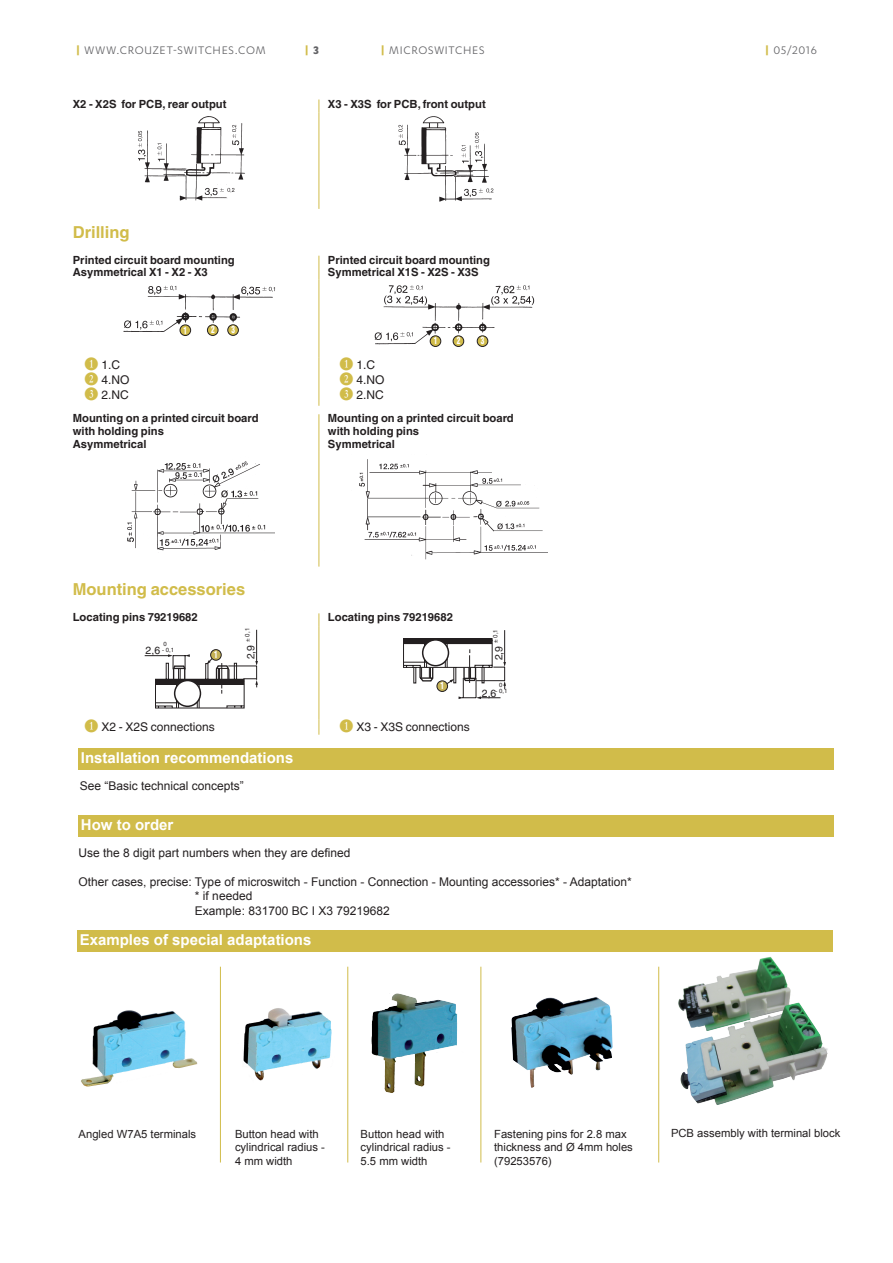
<style>
.page{position:relative;width:893px;height:1263px;background:#fff}
.page>*{position:absolute;margin:0;border:0;box-sizing:border-box;transform-origin:0 0}
.t1{font:700 16.5px "Helvetica";color:#d1bc4a}
.t2{font:700 15px "Arial";color:#fff}
.t3{font:12.75px "Karbon";letter-spacing:.06em;color:#636366}
.t4{font:700 12.75px "Karbon";color:#d1bc4a}
.t5{font:12px/14.4px "Arial";color:#231f20}
.t6{font:12px/15px "Helvetica";color:#231f20}
.t7{font:700 11.25px/12.8px "Helvetica";color:#231f20}
.t8{font:11.25px/13.5px "Arial";color:#231f20}
.t9{font:10.5px "Helvetica";color:#231f20}
.t10{font:10.5px "Helvetica Neue";color:#231f20}
.t11{font:900 condensed 9.75px "Helvetica";color:#fff;scale:.75 1}
.t12{font:6.15px "Helvetica Neue";color:#231f20}
.t13{font:6.15px "Helvetica";color:#231f20}
.t14{font:6px/6px "Helvetica";color:#231f20}
.s1{font-weight:700;color:#d1bc4a}
.s2{color:#636366}
.s3{font-family:"Numberpile";font-size:15px;color:#d1bc4a}
.s4{font-size:10.5px}
</style>
<div class="page">
<svg style="left:319px;top:99px;width:1px;height:13px"></svg>
<hr style="left:319px;top:112px;width:1px;height:97px;background:#d1bc4a">
<img style="left:138px;top:116px;width:107px;height:85px">
<img style="left:398px;top:116px;width:96px;height:86px">
<hr style="left:319px;top:280px;width:1px;height:78px;background:#d1bc4a">
<hr style="left:319px;top:358px;width:1px;height:48px;background:#d1bc4a">
<img style="left:123px;top:285px;width:152px;height:47px">
<div style="left:177px;top:328px;width:78px;height:14px;background:#fff"></div>
<div style="left:180px;top:325px;width:11px;height:10px;background:#d1bc4a;border-radius:50%"></div>
<div style="left:180px;top:324px;width:11px;height:12px;border:1px solid #231f20;border-radius:50%"></div>
<div style="left:207px;top:325px;width:11px;height:10px;background:#d1bc4a;border-radius:50%"></div>
<div style="left:207px;top:324px;width:11px;height:12px;border:1px solid #231f20;border-radius:50%"></div>
<div style="left:228px;top:325px;width:10px;height:10px;background:#d1bc4a;border-radius:50%"></div>
<div style="left:227px;top:324px;width:12px;height:12px;border:1px solid #231f20;border-radius:50%"></div>
<img style="left:374px;top:285px;width:161px;height:60px">
<div style="left:425px;top:338px;width:71px;height:13px;background:#fff"></div>
<div style="left:430px;top:336px;width:11px;height:10px;background:#d1bc4a;border-radius:50%"></div>
<div style="left:430px;top:335px;width:11px;height:12px;border:1px solid #231f20;border-radius:50%"></div>
<div style="left:453px;top:336px;width:11px;height:10px;background:#d1bc4a;border-radius:50%"></div>
<div style="left:453px;top:335px;width:11px;height:12px;border:1px solid #231f20;border-radius:50%"></div>
<div style="left:477px;top:336px;width:11px;height:10px;background:#d1bc4a;border-radius:50%"></div>
<div style="left:477px;top:335px;width:11px;height:12px;border:1px solid #231f20;border-radius:50%"></div>
<hr style="left:319px;top:414px;width:1px;height:37px;background:#d1bc4a">
<hr style="left:319px;top:451px;width:1px;height:116px;background:#d1bc4a">
<img style="left:127px;top:461px;width:147px;height:90px">
<img style="left:359px;top:459px;width:188px;height:101px">
<hr style="left:319px;top:626px;width:1px;height:94px;background:#d1bc4a">
<svg style="left:319px;top:720px;width:1px;height:15px"></svg>
<hr style="left:256px;top:630px;width:1px;height:32px;background:#231f20">
<div style="left:211px;top:650px;width:10px;height:10px;background:#c5b256;border-radius:50%"></div>
<div style="left:210px;top:649px;width:12px;height:12px;border:1px solid #231f20;border-radius:50%"></div>
<svg style="left:145px;top:654px;width:113px;height:54px"></svg>
<div style="left:156px;top:679px;width:88px;height:5px;background:#231f20"></div>
<div style="left:175px;top:680px;width:25px;height:26px;background:#fff;border-radius:50%"></div>
<div style="left:174px;top:680px;width:27px;height:27px;border:1px solid #231f20;border-radius:50%"></div>
<hr style="left:504px;top:630px;width:1px;height:33px;background:#231f20">
<svg style="left:403px;top:638px;width:103px;height:61px"></svg>
<div style="left:404px;top:638px;width:88px;height:6px;background:#231f20"></div>
<div style="left:423px;top:640px;width:25px;height:26px;background:#fff;border-radius:50%"></div>
<div style="left:422px;top:639px;width:27px;height:27px;border:1px solid #231f20;border-radius:50%"></div>
<div style="left:77px;top:931px;width:755px;height:21px;background:#d1bc4a"></div>
<img style="left:81px;top:1010px;width:117px;height:77px">
<img style="left:243px;top:1008px;width:89px;height:73px">
<img style="left:371px;top:993px;width:87px;height:100px">
<img style="left:511px;top:997px;width:102px;height:91px">
<div style="left:78px;top:748px;width:756px;height:22px;background:#d1bc4a"></div>
<div style="left:78px;top:816px;width:756px;height:21px;background:#d1bc4a"></div>
<hr style="left:220px;top:967px;width:1px;height:195px;background:#d1bc4a">
<hr style="left:347px;top:967px;width:1px;height:195px;background:#d1bc4a">
<hr style="left:480px;top:967px;width:1px;height:195px;background:#d1bc4a">
<hr style="left:658px;top:967px;width:1px;height:195px;background:#d1bc4a">
<img style="left:678px;top:951px;width:155px;height:154px">
<p class="t3" style="left:76px;top:43px;width:191px"><span class="s1">|</span> WWW.CROUZET-SWITCHES.COM</p>
<p class="t4" style="left:305px;top:43px;width:16px">| <span class="s2">3</span></p>
<p class="t3" style="left:381px;top:43px;width:105px"><span class="s1">|</span> MICROSWITCHES</p>
<p class="t7" style="left:73px;top:97px;width:155px">X2 - X2S for PCB, rear output</p>
<p class="t7" style="left:328px;top:97px;width:159px">X3 - X3S for PCB, front output</p>
<h1 class="t1" style="left:73px;top:222px;width:58px">Drilling</h1>
<p class="t7" style="left:73px;top:253px;width:164px">Printed circuit board mounting<br>Asymmetrical X1 - X2 - X3</p>
<p class="t7" style="left:328px;top:253px;width:164px">Printed circuit board mounting<br>Symmetrical X1S - X2S - X3S</p>
<p class="t11" style="left:184px;top:324px;width:6px">1</p>
<p class="t11" style="left:211px;top:324px;width:6px">2</p>
<p class="t11" style="left:231px;top:324px;width:6px">3</p>
<p class="t11" style="left:434px;top:335px;width:6px">1</p>
<p class="t11" style="left:457px;top:335px;width:6px">2</p>
<p class="t11" style="left:481px;top:335px;width:6px">3</p>
<p class="t6" style="left:84px;top:358px;width:47px"><span class="s3">B</span> 1.C<br><span class="s3">C</span> 4.NO<br><span class="s3">D</span> 2.NC</p>
<p class="t6" style="left:339px;top:358px;width:47px"><span class="s3">B</span> 1.C<br><span class="s3">C</span> 4.NO<br><span class="s3">D</span> 2.NC</p>
<p class="t7" style="left:73px;top:412px;width:187px">Mounting on a printed circuit board with holding pins<br>Asymmetrical</p>
<p class="t7" style="left:328px;top:412px;width:187px">Mounting on a printed circuit board with holding pins<br>Symmetrical</p>
<h1 class="t1" style="left:73px;top:580px;width:174px">Mounting accessories</h1>
<p class="t7" style="left:73px;top:611px;width:127px">Locating pins 79219682</p>
<p class="t7" style="left:328px;top:611px;width:127px">Locating pins 79219682</p>
<p class="t10" style="left:244px;top:659px;width:16px;rotate:-90deg">2,9</p>
<p class="t12" style="left:244px;top:642px;width:15px;rotate:-90deg">± 0,1</p>
<p class="t13" style="left:492px;top:643px;width:15px;rotate:-90deg">± 0,1</p>
<p class="t14" style="left:146px;top:641px;width:30px;text-indent:18px">0<br><span class="s4">2,6</span> - 0,1</p>
<p class="t9" style="left:493px;top:660px;width:16px;rotate:-90deg">2,9</p>
<p class="t11" style="left:214px;top:648px;width:6px">1</p>
<p class="t11" style="left:441px;top:680px;width:6px">1</p>
<p class="t14" style="left:499px;top:682px;width:5px">0</p>
<p class="t14" style="left:496px;top:688px;width:13px">- 0,1</p>
<p class="t9" style="left:482px;top:687px;width:16px">2,6</p>
<p class="t6" style="left:84px;top:720px;width:132px"><span class="s3">B</span> X2 - X2S connections</p>
<p class="t6" style="left:339px;top:720px;width:132px"><span class="s3">B</span> X3 - X3S connections</p>
<h2 class="t2" style="left:81px;top:747px;width:214px">Installation recommendations</h2>
<p class="t5" style="left:80px;top:778px;width:166px">See “Basic technical concepts”</p>
<h2 class="t2" style="left:81px;top:815px;width:94px">How to order</h2>
<p class="t5" style="left:78px;top:846px;width:274px">Use the 8 digit part numbers when they are defined</p>
<p class="t5" style="left:195px;top:874px;width:438px;text-indent:-116px">Other cases, precise: Type of microswitch - Function - Connection - Mounting accessories* - Adaptation* * if needed<br>Example: 831700 BC I X3 79219682</p>
<h2 class="t2" style="left:80px;top:929px;width:233px">Examples of special adaptations</h2>
<p class="t3" style="left:765px;top:43px;width:53px"><span class="s1">|</span> 05/2016</p>
<p class="t8" style="left:79px;top:1127px;width:119px">Angled W7A5 terminals</p>
<p class="t8" style="left:235px;top:1127px;width:92px">Button head with cylindrical radius -<br>4 mm width</p>
<p class="t8" style="left:361px;top:1127px;width:92px">Button head with cylindrical radius -<br>5.5 mm width</p>
<p class="t8" style="left:494px;top:1127px;width:140px">Fastening pins for 2.8 max thickness and Ø 4mm holes (79253576)</p>
<p class="t8" style="left:671px;top:1126px;width:171px">PCB assembly with terminal block</p>
</div>
